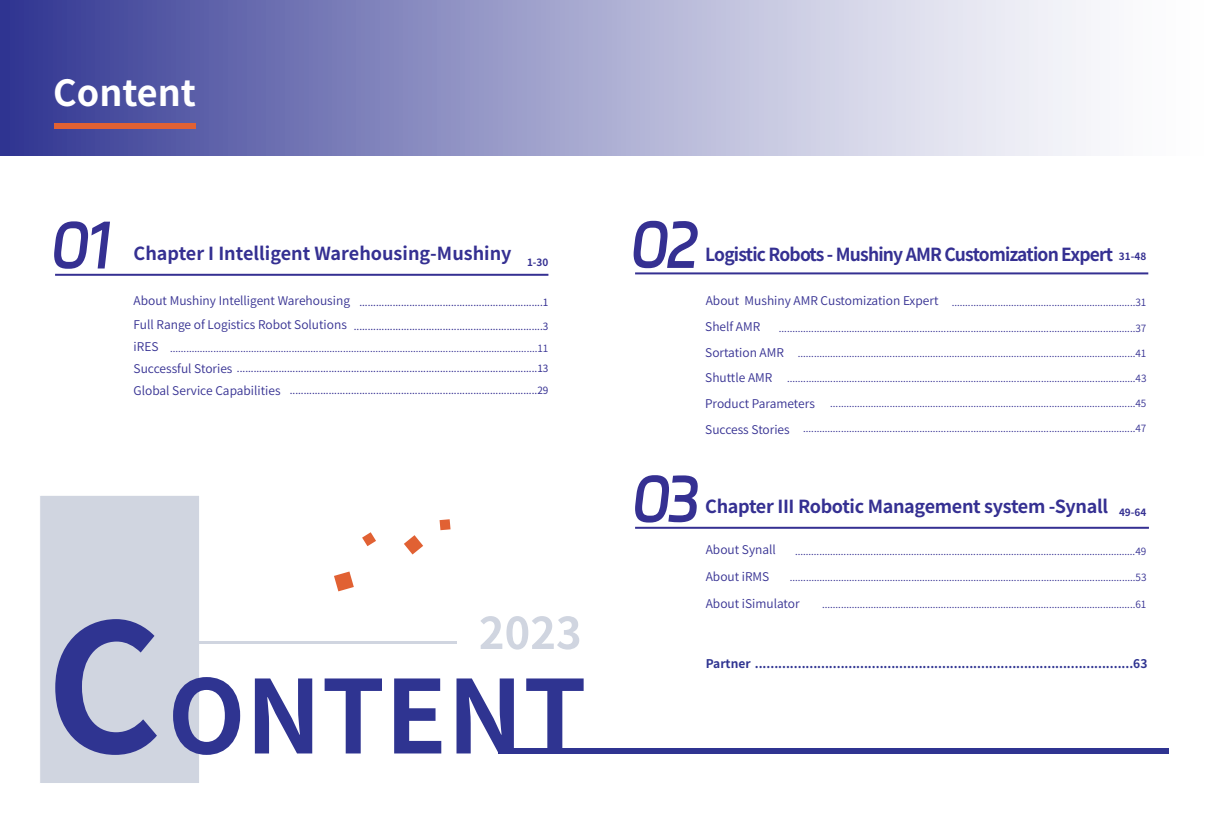
<style>
.page{position:relative;width:1208px;height:825px;background:#fff}
.page>*{position:absolute;margin:0;border:0;box-sizing:border-box;transform-origin:0 0}
.t1{font:700 36px "Source Han Sans CN";color:#fff}
.t2{font:700 18px "Source Han Sans SC";letter-spacing:-.045em;color:#353092}
.t3{font:700 18px "Source Han Sans SC";letter-spacing:-.02em;color:#353092}
.t4{font:700 18px "Source Han Sans SC";color:#353092}
.t5{font:12px/25.7px "Source Han Sans SC";color:#353092}
.t6{font:700 12px "Source Han Sans CN";color:#2f3491}
.t7{font:10px "Source Han Sans SC";color:#353092}
.t8{font:10px "Source Han Sans CN";color:#353092}
.t9{font:700 10px "Source Han Sans SC";color:#353092}
.s1{font-family:"Source Han Sans SC";font-size:12px}
</style>
<div class="page">
<div style="left:0;top:0;width:1208px;height:155px;background:linear-gradient(to right,#3a3f97,#fff)"></div>
<div style="left:54px;top:123px;width:141px;height:6px;background:#e16133"></div>
<hr style="left:55px;top:274px;width:493px;height:2px;background:#353092">
<svg style="left:54px;top:221px;width:56px;height:48px"></svg>
<hr style="left:635px;top:272px;width:513px;height:2px;background:#353092">
<svg style="left:633px;top:221px;width:64px;height:47px"></svg>
<hr style="left:635px;top:527px;width:514px;height:2px;background:#353092">
<svg style="left:635px;top:475px;width:63px;height:47px"></svg>
<div style="left:39px;top:495px;width:161px;height:289px;background:#d0d5e0;border:1px solid #fff"></div>
<svg style="left:55px;top:619px;width:102px;height:136px"></svg>
<svg style="left:173px;top:677px;width:67px;height:78px"></svg>
<svg style="left:255px;top:678px;width:57px;height:75px"></svg>
<svg style="left:325px;top:678px;width:57px;height:75px"></svg>
<svg style="left:394px;top:678px;width:47px;height:75px"></svg>
<svg style="left:456px;top:678px;width:58px;height:75px"></svg>
<svg style="left:526px;top:678px;width:57px;height:70px"></svg>
<svg style="left:334px;top:571px;width:20px;height:20px"></svg>
<svg style="left:404px;top:535px;width:19px;height:19px"></svg>
<svg style="left:362px;top:532px;width:14px;height:14px"></svg>
<svg style="left:439px;top:519px;width:11px;height:11px"></svg>
<div style="left:498px;top:748px;width:670px;height:5px;background:#2f3491"></div>
<svg style="left:480px;top:616px;width:99px;height:34px"></svg>
<hr style="left:183px;top:641px;width:273px;height:3px;background:#d0d5e0">
<h1 class="t1" style="left:53px;top:74px;width:144px">Content</h1>
<h2 class="t4" style="left:134px;top:243px;width:379px">Chapter I Intelligent Warehousing-Mushiny</h2>
<p class="t9" style="left:527px;top:257px;width:23px">1-30</p>
<p class="t8" style="left:134px;top:297px;width:416px"><span class="s1">About Mushiny Intelligent Warehousing</span> ..................................................................1</p>
<p class="t7" style="left:170px;top:342px;width:380px">........................................................................................................................................11</p>
<p class="t8" style="left:237px;top:362px;width:313px">............................................................................................................13</p>
<p class="t8" style="left:134px;top:385px;width:416px"><span class="s1">Global Service Capabilities</span> .........................................................................................29</p>
<p class="t5" style="left:134px;top:312px;width:215px">Full Range of Logistics Robot Solutions</p>
<p class="t5" style="left:134px;top:356px;width:100px">Successful Stories</p>
<p class="t8" style="left:354px;top:321px;width:196px">....................................................................3</p>
<p class="t5" style="left:134px;top:334px;width:26px">iRES</p>
<h2 class="t2" style="left:705px;top:244px;width:409px">Logistic Robots - Mushiny AMR Customization Expert</h2>
<p class="t5" style="left:706px;top:288px;width:234px">About Mushiny AMR Customization Expert</p>
<p class="t9" style="left:1119px;top:251px;width:29px">31-48</p>
<p class="t7" style="left:951px;top:297px;width:196px">....................................................................31</p>
<p class="t5" style="left:705px;top:314px;width:80px">Shelf AMR<br>Sortation AMR<br>Shuttle AMR</p>
<p class="t7" style="left:779px;top:322px;width:369px">....................................................................................................................................37</p>
<p class="t7" style="left:798px;top:348px;width:350px">.............................................................................................................................41</p>
<p class="t7" style="left:787px;top:373px;width:361px">.................................................................................................................................43</p>
<p class="t7" style="left:830px;top:398px;width:318px">.................................................................................................................45</p>
<p class="t7" style="left:803px;top:422px;width:345px">...........................................................................................................................47</p>
<p class="t5" style="left:705px;top:391px;width:111px">Product Parameters</p>
<p class="t5" style="left:705px;top:417px;width:86px">Success Stories</p>
<h2 class="t3" style="left:705px;top:497px;width:404px">Chapter III Robotic Management system -Synall</h2>
<p class="t5" style="left:706px;top:537px;width:72px">About Synall</p>
<p class="t9" style="left:1119px;top:507px;width:29px">49-64</p>
<p class="t7" style="left:795px;top:545px;width:353px">..............................................................................................................................49</p>
<p class="t5" style="left:706px;top:564px;width:65px">About iRMS</p>
<p class="t5" style="left:706px;top:591px;width:95px">About iSimulator</p>
<p class="t7" style="left:790px;top:572px;width:358px">................................................................................................................................53</p>
<p class="t7" style="left:822px;top:599px;width:326px">....................................................................................................................61</p>
<p class="t6" style="left:706px;top:657px;width:443px">Partner .................................................................................................63</p>
</div>
